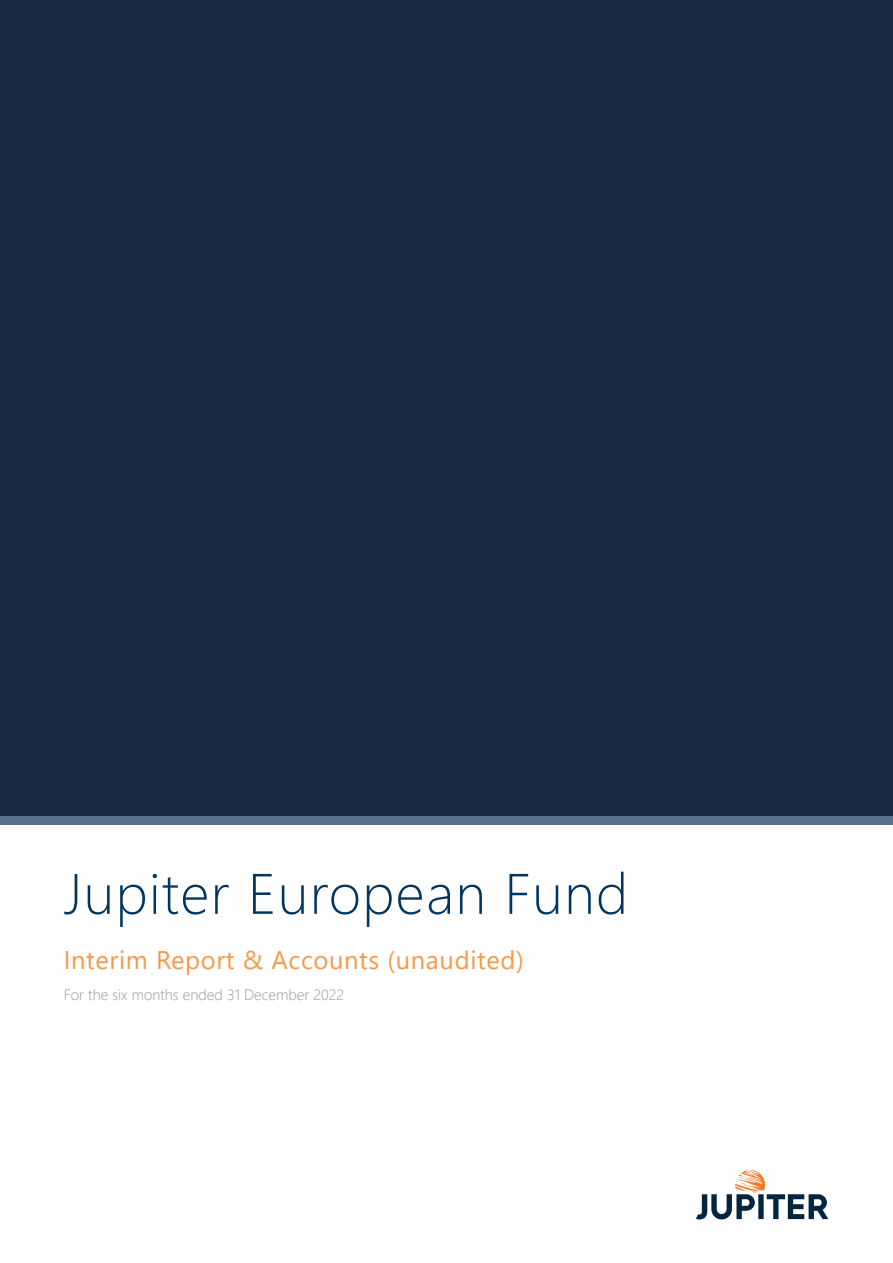
<style>
.page{position:relative;width:893px;height:1263px;background:#fff}
.page>*{position:absolute;margin:0;border:0;box-sizing:border-box;transform-origin:0 0}
.FundName{font:300 57px "Segoe UI";letter-spacing:.025em;color:#013661}
.ReportingPeriod{font:25.5px "Segoe UI";letter-spacing:.025em;color:#f79848}
.FundDate{font:300 15px "Segoe UI";color:#939598}
</style>
<div class="page">
<div style="left:0;top:0;width:893px;height:821px;background:#16293f"></div>
<div style="left:0;top:816px;width:893px;height:9px;background:#5a718c"></div>
<svg style="left:696px;top:1170px;width:132px;height:50px"></svg>
<p class="FundName" style="left:64px;top:840px;width:566px">Jupiter European Fund</p>
<p class="ReportingPeriod" style="left:64px;top:935px;width:461px">Interim Report &amp; Accounts (unaudited)</p>
<p class="FundDate" style="left:64px;top:980px;width:282px">For the six months ended 31 December 2022</p>
</div>
